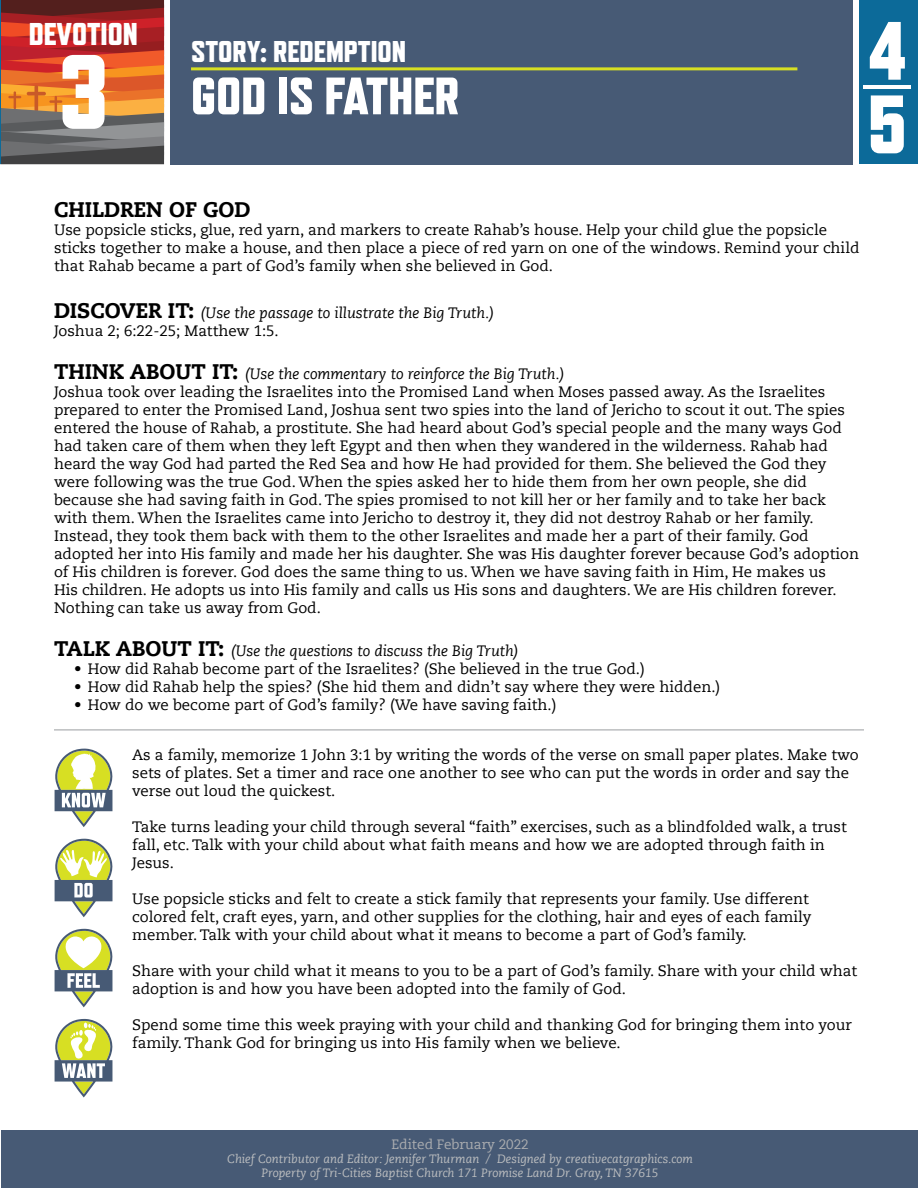
<style>
.page{position:relative;width:918px;height:1188px;background:#fff}
.page>*{position:absolute;margin:0;border:0;box-sizing:border-box;transform-origin:0 0}
.t1{font:800 105px "Refrigerator Deluxe";color:#fff}
.t2{font:800 82.5px/73.5px "Refrigerator Deluxe";color:#fff}
.t3{font:800 52.5px "Refrigerator Deluxe";color:#fff}
.t4{font:800 31.5px "Refrigerator Deluxe";color:#fff}
.t5{font:800 30px "Refrigerator Deluxe";color:#fff}
.t6{font:800 21px "Caecilia LT Std";color:#000}
.t7{font:15px/18px "Caecilia LT Std";color:#000}
.t8{font:italic 15px/18px "Caecilia LT Std";color:#000}
.t9{font:13.5px "Caecilia LT Std";color:#abadb0}
.t10{font:italic 12px/14.4px "Caecilia LT Std";color:#bcbec0;text-align:center}
.s1{font-weight:800;font-style:normal;font-size:21px}
.s2{font-style:normal}
.s3{font-weight:800;font-size:21px}
.s4{font-style:italic}
</style>
<div class="page">
<svg style="left:1px;top:0;width:163px;height:164px"></svg>
<hr style="left:0;top:0;width:1px;height:164px;background:#0c6a99">
<div style="left:860px;top:0;width:58px;height:164px;background:#0c6a99"></div>
<hr style="left:864px;top:85px;width:47px;height:4px;background:#fff">
<div style="left:170px;top:0;width:683px;height:164px;background:#475a75"></div>
<hr style="left:191px;top:67px;width:606px;height:3px;background:#d7df23">
<hr style="left:54px;top:729px;width:810px;height:2px;background:#bcbec0">
<svg style="left:55px;top:749px;width:58px;height:78px"></svg>
<svg style="left:55px;top:839px;width:58px;height:78px"></svg>
<svg style="left:55px;top:1019px;width:58px;height:78px"></svg>
<svg style="left:55px;top:929px;width:58px;height:78px"></svg>
<div style="left:1px;top:1130px;width:917px;height:58px;background:#475a75"></div>
<h3 class="t4" style="left:29px;top:16px;width:111px">DEVOTION</h3>
<h1 class="t1" style="left:58px;top:30px;width:52px">3</h1>
<h3 class="t5" style="left:191px;top:34px;width:217px">STORY: REDEMPTION</h3>
<h3 class="t3" style="left:191px;top:65px;width:270px">GOD IS FATHER</h3>
<h2 class="t2" style="left:867px;top:13px;width:42px">4<br>5</h2>
<h3 class="t6" style="left:54px;top:196px;width:198px">CHILDREN OF GOD</h3>
<p class="t7" style="left:54px;top:221px;width:807px">Use popsicle sticks, glue, red yarn, and markers to create Rahab’s house. Help your child glue the popsicle sticks together to make a house, and then place a piece of red yarn on one of the windows. Remind your child that Rahab became a part of God’s family when she believed in God.</p>
<p class="t8" style="left:54px;top:304px;width:442px"><span class="s1">DISCOVER IT:</span> (Use the passage to illustrate the Big Truth.)<br><span class="s2">Joshua 2; 6:22-25; Matthew 1:5.</span></p>
<p class="t7" style="left:54px;top:365px;width:807px"><span class="s3">THINK ABOUT IT:</span> <span class="s4">(Use the commentary to reinforce the Big Truth.)<br></span>Joshua took over leading the Israelites into the Promised Land when Moses passed away. As the Israelites prepared to enter the Promised Land, Joshua sent two spies into the land of Jericho to scout it out. The spies entered the house of Rahab, a prostitute. She had heard about God’s special people and the many ways God had taken care of them when they left Egypt and then when they wandered in the wilderness. Rahab had heard the way God had parted the Red Sea and how He had provided for them. She believed the God they were following was the true God. When the spies asked her to hide them from her own people, she did because she had saving faith in God. The spies promised to not kill her or her family and to take her back with them. When the Israelites came into Jericho to destroy it, they did not destroy Rahab or her family.<br>Instead, they took them back with them to the other Israelites and made her a part of their family. God adopted her into His family and made her his daughter. She was His daughter forever because God’s adoption of His children is forever. God does the same thing to us. When we have saving faith in Him, He makes us<br>His children. He adopts us into His family and calls us His sons and daughters. We are His children forever.<br>Nothing can take us away from God.</p>
<p class="t8" style="left:54px;top:642px;width:466px"><span class="s1">TALK ABOUT IT:</span> (Use the questions to discuss the Big Truth)</p>
<p class="t7" style="left:74px;top:660px;width:572px">• How did Rahab become part of the Israelites? (She believed in the true God.)</p>
<p class="t7" style="left:74px;top:678px;width:648px">• How did Rahab help the spies? (She hid them and didn’t say where they were hidden.)</p>
<p class="t7" style="left:74px;top:696px;width:484px">• How do we become part of God’s family? (We have saving faith.)</p>
<p class="t7" style="left:132px;top:746px;width:728px">As a family, memorize 1 John 3:1 by writing the words of the verse on small paper plates. Make two sets of plates. Set a timer and race one another to see who can put the words in order and say the verse out loud the quickest.</p>
<p class="t7" style="left:132px;top:818px;width:716px">Take turns leading your child through several “faith” exercises, such as a blindfolded walk, a trust fall, etc. Talk with your child about what faith means and how we are adopted through faith in<br>Jesus.</p>
<p class="t7" style="left:132px;top:890px;width:681px">Use popsicle sticks and felt to create a stick family that represents your family. Use different colored felt, craft eyes, yarn, and other supplies for the clothing, hair and eyes of each family member. Talk with your child about what it means to become a part of God’s family.</p>
<p class="t7" style="left:132px;top:962px;width:727px">Share with your child what it means to you to be a part of God’s family. Share with your child what adoption is and how you have been adopted into the family of God.</p>
<p class="t7" style="left:132px;top:1016px;width:721px">Spend some time this week praying with your child and thanking God for bringing them into your family. Thank God for bringing us into His family when we believe.</p>
<p class="t9" style="left:391px;top:1136px;width:139px">Edited February 2022</p>
<p class="t10" style="left:227px;top:1152px;width:467px">Chief Contributor and Editor: Jennifer Thurman / Designed by creativecatgraphics.com<br>Property of Tri-Cities Baptist Church 171 Promise Land Dr. Gray, TN 37615</p>
</div>
